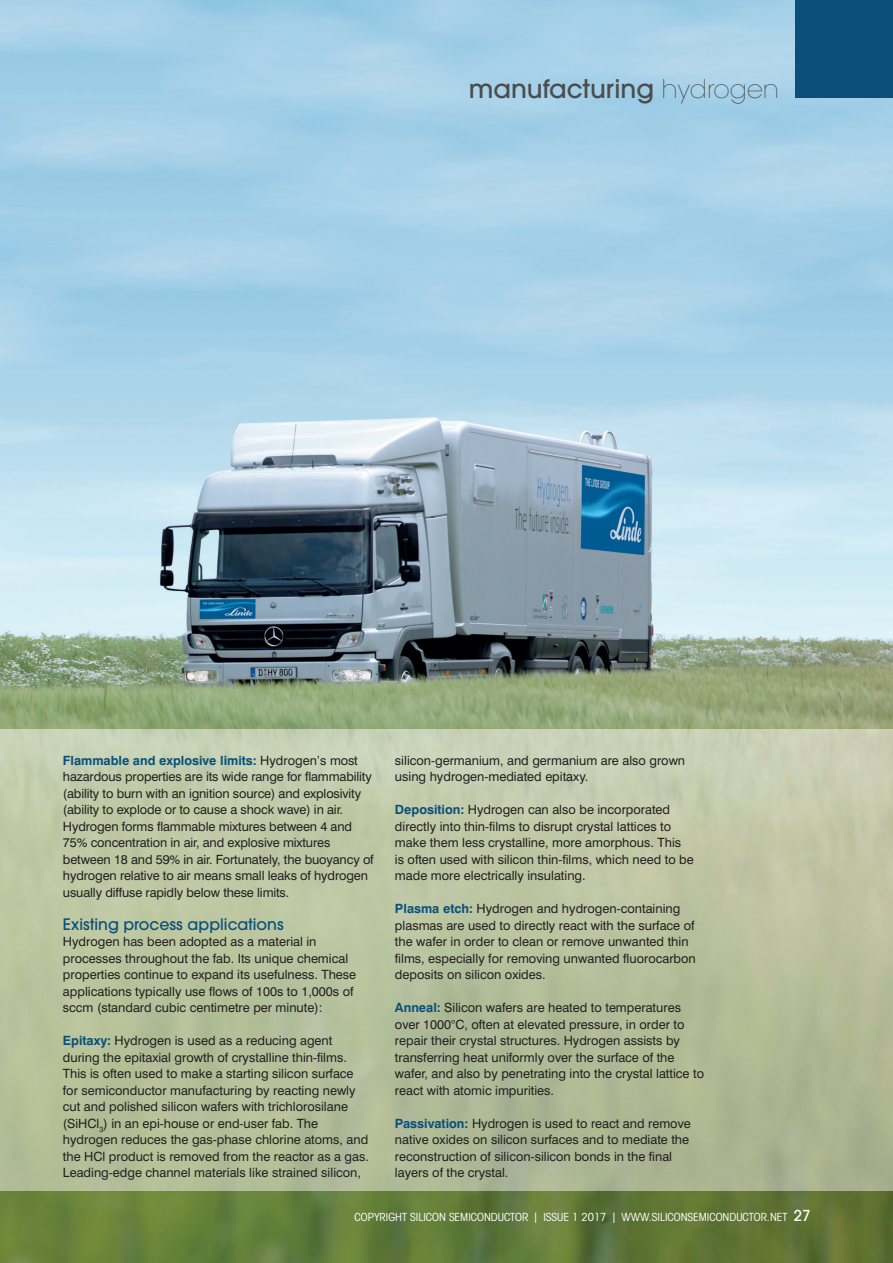
<style>
.page{position:relative;width:893px;height:1263px;background:#fff}
.page>*{position:absolute;margin:0;border:0;box-sizing:border-box;transform-origin:0 0}
.t1{font:500 25.5px "Avant Garde";color:#4b4c4d}
.t2{font:500 15.75px "Avant Garde";color:#0a507a}
.t3{font:12.75px/16.5px "Swiss 721 BT";color:#231f20}
.t4{font:condensed 11.25px "Avant Garde";color:#fff}
.s1{font-weight:200}
.s2{font-weight:700;color:#0a507a}
.s3{font-size:14.4px}
.s4{font-weight:500;font-stretch:normal;font-size:15px}
</style>
<div class="page">
<img style="left:0;top:0;width:893px;height:1263px">
<img style="left:0;top:729px;width:893px;height:462px">
<div style="left:795px;top:0;width:98px;height:98px;background:#0a507a"></div>
<h1 class="t1" style="left:469px;top:73px;width:312px">manufacturing <span class="s1">hydrogen</span></h1>
<p class="t3" style="left:63px;top:752px;width:312px"><span class="s2">Flammable and explosive limits:</span> Hydrogen’s most hazardous properties are its wide range for flammability (ability to burn with an ignition source) and explosivity (ability to explode or to cause a shock wave) in air.<br>Hydrogen forms flammable mixtures between 4 and 75% concentration in air, and explosive mixtures between 18 and 59% in air. Fortunately, the buoyancy of hydrogen relative to air means small leaks of hydrogen usually diffuse rapidly below these limits.</p>
<p class="t2" style="left:63px;top:914px;width:222px">Existing process applications</p>
<p class="t3" style="left:63px;top:933px;width:295px">Hydrogen has been adopted as a material in processes throughout the fab. Its unique chemical properties continue to expand its usefulness. These applications typically use flows of 100s to 1,000s of sccm (standard cubic centimetre per minute):</p>
<p class="t3" style="left:63px;top:1032px;width:307px"><span class="s2">Epitaxy:</span> Hydrogen is used as a reducing agent during the epitaxial growth of crystalline thin-films.<br>This is often used to make a starting silicon surface for semiconductor manufacturing by reacting newly cut and polished silicon wafers with trichlorosilane (SiHCl<sub>3</sub>) in an epi-house or end-user fab. The hydrogen reduces the gas-phase chlorine atoms, and the HCl product is removed from the reactor as a gas.<br>Leading-edge channel materials like strained silicon,</p>
<p class="t3" style="left:395px;top:752px;width:292px">silicon-germanium, and germanium are also grown using hydrogen-mediated epitaxy.</p>
<p class="t3" style="left:395px;top:801px;width:300px"><span class="s2">Deposition:</span> Hydrogen can also be incorporated directly into thin-films to disrupt crystal lattices to make them less crystalline, more amorphous. This<br>is often used with silicon thin-films, which need to be made more electrically insulating.</p>
<p class="t3" style="left:395px;top:900px;width:302px"><span class="s2">Plasma etch:</span> Hydrogen and hydrogen-containing plasmas are used to directly react with the surface of the wafer in order to clean or remove unwanted thin films, especially for removing unwanted fluorocarbon deposits on silicon oxides.</p>
<p class="t3" style="left:395px;top:999px;width:311px"><span class="s2">Anneal:</span> Silicon wafers are heated to temperatures over 1000°C, often at elevated pressure, in order to repair their crystal structures. Hydrogen assists by transferring heat uniformly over the surface of the wafer, and also by penetrating into the crystal lattice to react with atomic impurities.</p>
<p class="t3" style="left:395px;top:1115px;width:297px"><span class="s2">Passivation:</span> Hydrogen is used to react and remove native oxides on silicon surfaces and to mediate the reconstruction of silicon-silicon bonds in the final layers of the crystal.</p>
<p class="t4" style="left:355px;top:1210px;width:457px">COPYRIGHT SILICON SEMICONDUCTOR <span class="s3">l</span> ISSUE 1 2017 <span class="s3">l</span> WWW.SILICONSEMICONDUCTOR.NET <span class="s4">27</span></p>
</div>
